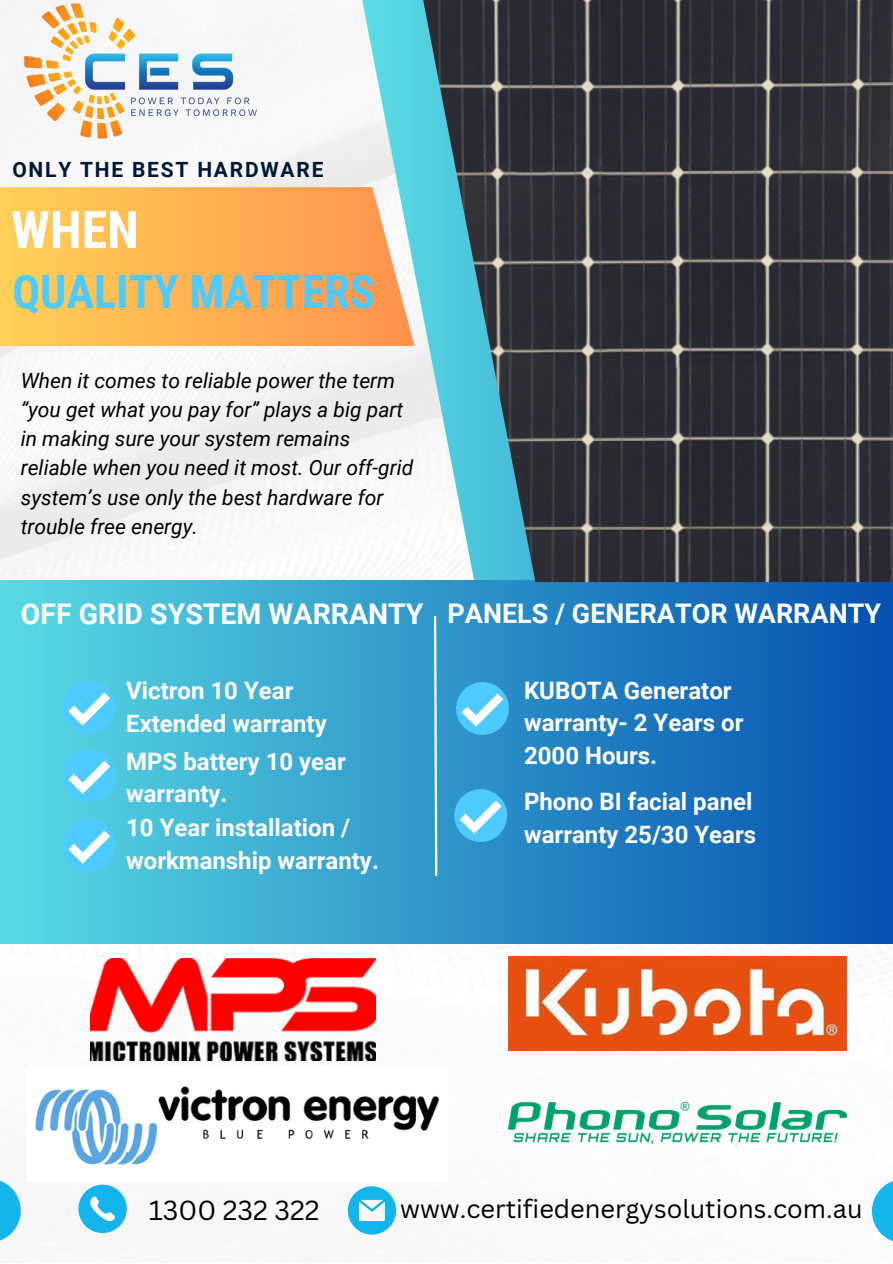
<style>
.page{position:relative;width:893px;height:1264px;background:#fff}
.page>*{position:absolute;margin:0;border:0;box-sizing:border-box;transform-origin:0 0}
.t1{font:700 51.75px "Roboto Condensed";color:#fff}
.t2{font:700 46.05px "Roboto Condensed";color:#4dcaff}
.t3{font:700 28.5px "Roboto";color:#fff}
.t4{font:700 27px "Roboto";color:#fff}
.t5{font:26.85px "Canva Sans";color:#000}
.t6{font:25.35px "Canva Sans";color:#000}
.t7{font:700 24px/32.5px "Roboto";color:#fff}
.t8{font:italic 21px/29.2px "Roboto";color:#000}
.t9{font:700 21px "Roboto";letter-spacing:.085em;color:#011837}
</style>
<div class="page">
<img style="left:0;top:0;width:871px;height:1235px">
<svg style="left:350px;top:0;width:64px;height:581px;fill:#f2f2f2"></svg>
<img style="left:90px;top:958px;width:285px;height:102px">
<div style="left:0;top:581px;width:892px;height:363px;background:linear-gradient(to right,#59dae4,#0552b0)"></div>
<svg style="left:63px;top:681px;width:53px;height:53px;background:#68d2f7"></svg>
<svg style="left:63px;top:749px;width:53px;height:53px;background:#68d2f7"></svg>
<svg style="left:63px;top:819px;width:53px;height:53px;background:#68d2f7"></svg>
<svg style="left:433px;top:614px;width:5px;height:264px"></svg>
<img style="left:414px;top:0;width:478px;height:582px">
<svg style="left:0;top:187px;width:414px;height:159px;background:#fdb55a"></svg>
<img style="left:509px;top:956px;width:337px;height:94px">
<img style="left:509px;top:1101px;width:337px;height:44px">
<svg style="left:78px;top:1184px;width:49px;height:48px"></svg>
<svg style="left:348px;top:1186px;width:48px;height:48px"></svg>
<svg style="left:0;top:1178px;width:21px;height:63px"></svg>
<svg style="left:871px;top:1181px;width:21px;height:60px"></svg>
<img style="left:20px;top:0;width:241px;height:143px">
<img style="left:27px;top:1067px;width:420px;height:114px">
<svg style="left:456px;top:682px;width:53px;height:53px;background:#5fc5f2"></svg>
<svg style="left:454px;top:789px;width:53px;height:53px;background:#60c5f2"></svg>
<p class="t9" style="left:12px;top:157px;width:312px">ONLY THE BEST HARDWARE</p>
<p class="t1" style="left:11px;top:200px;width:129px">WHEN</p>
<p class="t2" style="left:12px;top:265px;width:364px">QUALITY MATTERS</p>
<p class="t8" style="left:21px;top:366px;width:394px">When it comes to reliable power the term ”you get what you pay for” plays a big part in making sure your system remains reliable when you need it most. Our off-grid system’s use only the best hardware for trouble free energy.</p>
<p class="t3" style="left:21px;top:597px;width:404px">OFF GRID SYSTEM WARRANTY</p>
<p class="t7" style="left:126px;top:674px;width:202px">Victron 10 Year<br>Extended warranty</p>
<p class="t7" style="left:126px;top:745px;width:221px">MPS battery 10 year warranty.</p>
<p class="t7" style="left:126px;top:811px;width:254px">10 Year installation / workmanship warranty.</p>
<p class="t4" style="left:447px;top:598px;width:435px">PANELS / GENERATOR WARRANTY</p>
<p class="t7" style="left:524px;top:674px;width:221px">KUBOTA Generator warranty- 2 Years or<br>2000 Hours.</p>
<p class="t7" style="left:524px;top:786px;width:233px">Phono BI facial panel warranty 25/30 Years</p>
<p class="t5" style="left:149px;top:1190px;width:172px">1300 232 322</p>
<p class="t6" style="left:400px;top:1191px;width:464px">www.certifiedenergysolutions.com.au</p>
</div>
